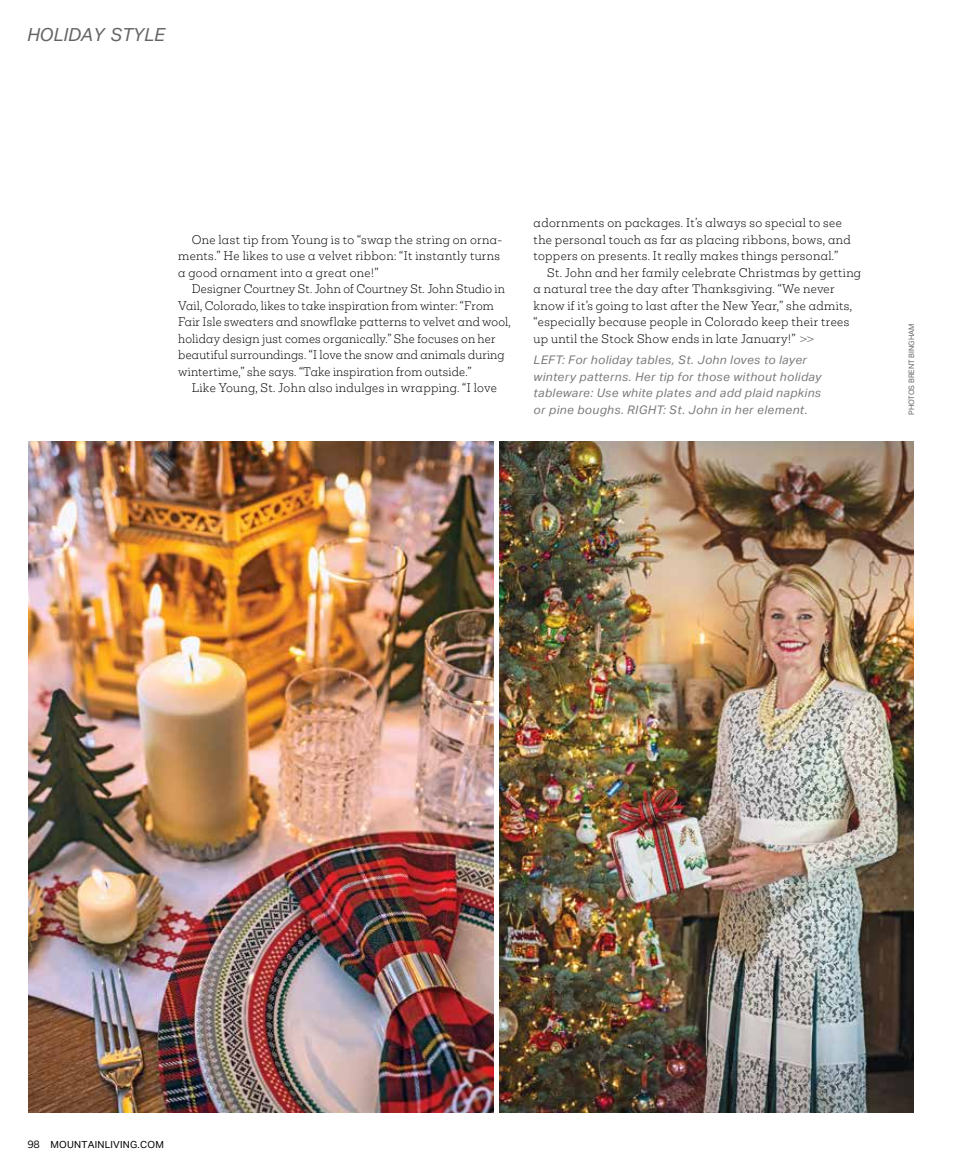
<style>
.page{position:relative;width:972px;height:1175px;background:#fff}
.page>*{position:absolute;margin:0;border:0;box-sizing:border-box;transform-origin:0 0}
.t1{font:italic 18px "Aktiv Grotesk";color:#636466}
.t2{font:italic 11.85px/16.5px "Aktiv Grotesk";letter-spacing:.04em;color:#77787b}
.t3{font:300 11.4px/16.5px "Mokoko";letter-spacing:.025em;color:#000}
.t4{font:300 11.4px/16.5px "Mokoko";letter-spacing:.025em;color:#000;scale:.96 1}
.t5{font:9.75px "Aktiv Grotesk";letter-spacing:.02em;color:#000}
.t6{font:7.5px "Aktiv Grotesk";color:#636466}
.s1{font-family:"Aktiv Grotesk Ex";font-size:11.25px;color:#636466}
.s2{font-family:"Mokoko"}
</style>
<div class="page">
<img style="left:500px;top:441px;width:413px;height:671px">
<img style="left:28px;top:441px;width:465px;height:671px">
<h1 class="t1" style="left:27px;top:24px;width:139px">HOLIDAY STYLE</h1>
<p class="t3" style="left:178px;top:231px;width:326px;text-indent:14px">One last tip from Young is to “swap the string on orna&shy;ments.” He likes to use a velvet ribbon: “It instantly turns a good ornament into a great one!”</p>
<p class="t4" style="left:178px;top:280px;width:348px;text-indent:14px">Designer Courtney St. John of Courtney St. John Studio in Vail, Colorado, likes to take inspiration from winter: “From Fair Isle sweaters and snowflake patterns to velvet and wool, holiday design just comes organically.” She focuses on her beautiful surroundings. “I love the snow and animals during wintertime,” she says. “Take inspiration from outside.”</p>
<p class="t3" style="left:192px;top:379px;width:307px">Like Young, St. John also indulges in wrapping. “I love</p>
<p class="t3" style="left:534px;top:214px;width:319px">adornments on packages. It’s always so special to see the personal touch as far as placing ribbons, bows, and toppers on presents. It really makes things personal.”</p>
<p class="t3" style="left:534px;top:264px;width:329px;text-indent:13px">St. John and her family celebrate Christmas by getting a natural tree the day after Thanksgiving. “We never know if it’s going to last after the New Year,” she admits, “especially because people in Colorado keep their trees up until the Stock Show ends in late January!” <span class="s1">&gt;&gt;</span></p>
<p class="t2" style="left:534px;top:352px;width:289px">LEFT: For holiday tables, St. John loves to layer wintery patterns. Her tip for those without holiday tableware: Use white plates and add plaid napkins or pine boughs. RIGHT: St. John in her element.</p>
<p class="t6" style="left:907px;top:415px;width:93px;rotate:-90deg">PHOTOS BRENT BINGHAM</p>
<p class="t5" style="left:27px;top:1138px;width:138px"><span class="s2">98</span> MOUNTAINLIVING.COM</p>
</div>
